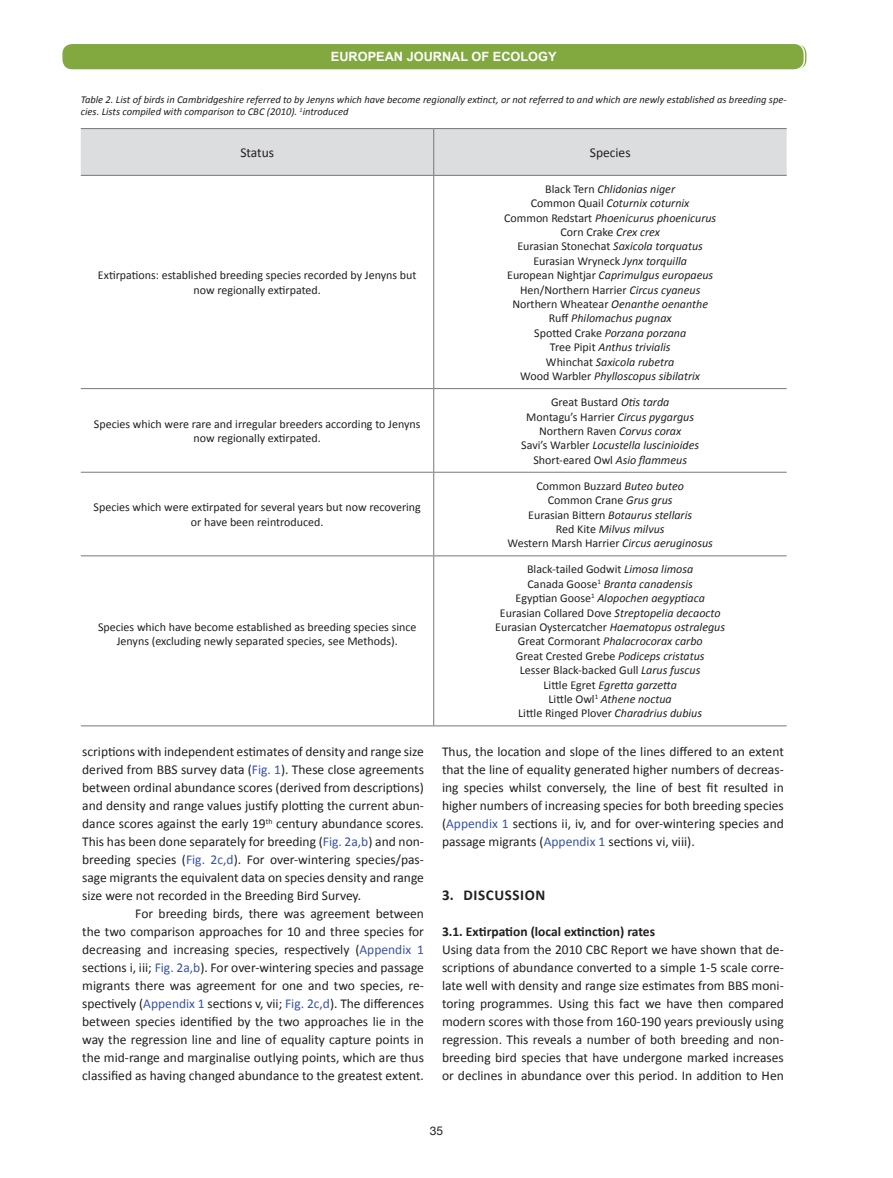
<style>
.page{position:relative;width:893px;height:1178px;background:#fff}
.page>*{position:absolute;margin:0;border:0;box-sizing:border-box;transform-origin:0 0}
.t1{font:700 15px "Calibri";letter-spacing:.04em;color:#231f20}
.t2{font:13.5px/18px "Calibri";color:#231f20;text-align:justify}
.t3{font:700 13.5px "Calibri";color:#231f20}
.t4{font:700 12.75px "Arial";color:#fff}
.t5{font:italic 12px/14.4px "Calibri";color:#231f20;text-align:center}
.t6{font:12px/14.4px "Calibri";color:#231f20;text-align:center}
.t7{font:12px "Helvetica Neue";color:#231f20}
.t8{font:italic 10.5px/12.6px "Calibri";color:#231f20}
.s1{color:#3853a3}
.s2{font-style:normal}
.s3{font-style:italic}
</style>
<div class="page">
<div style="left:62px;top:43px;width:742px;height:27px;background:#81a940;border-radius:10px"></div>
<div style="left:61px;top:43px;width:744px;height:28px;border:2px solid #fff;border-radius:10px"></div>
<div style="left:81px;top:129px;width:706px;height:46px;background:#dcdddf"></div>
<hr style="left:433px;top:176px;width:1px;height:212px;background:#76787b">
<hr style="left:81px;top:388px;width:353px;height:1px;background:#76787b">
<hr style="left:434px;top:388px;width:353px;height:1px;background:#76787b">
<hr style="left:433px;top:389px;width:1px;height:83px;background:#76787b">
<hr style="left:81px;top:472px;width:353px;height:1px;background:#76787b">
<hr style="left:434px;top:472px;width:353px;height:1px;background:#76787b">
<hr style="left:433px;top:473px;width:1px;height:82px;background:#76787b">
<hr style="left:81px;top:555px;width:353px;height:1px;background:#76787b">
<hr style="left:434px;top:555px;width:353px;height:1px;background:#76787b">
<hr style="left:433px;top:556px;width:1px;height:169px;background:#76787b">
<hr style="left:81px;top:725px;width:353px;height:1px;background:#76787b">
<hr style="left:434px;top:725px;width:353px;height:1px;background:#76787b">
<hr style="left:81px;top:128px;width:353px;height:1px;background:#76787b">
<hr style="left:434px;top:128px;width:353px;height:1px;background:#76787b">
<hr style="left:433px;top:129px;width:1px;height:46px;background:#76787b">
<hr style="left:81px;top:175px;width:353px;height:1px;background:#76787b">
<hr style="left:434px;top:175px;width:353px;height:1px;background:#76787b">
<p class="t4" style="left:331px;top:48px;width:227px">EUROPEAN JOURNAL OF ECOLOGY</p>
<p class="t8" style="left:81px;top:93px;width:707px">Table 2. List of birds in Cambridgeshire referred to by Jenyns which have become regionally extinct, or not referred to and which are newly established as breeding spe&shy;cies. Lists compiled with comparison to CBC (2010). <sup>1</sup>introduced</p>
<p class="t2" style="left:240px;top:144px;width:35px">Status</p>
<p class="t2" style="left:590px;top:144px;width:42px">Species</p>
<p class="t4" style="left:334px;top:48px;width:227px">EUROPEAN JOURNAL OF ECOLOGY</p>
<p class="t6" style="left:98px;top:268px;width:320px">Extirpations: established breeding species recorded by Jenyns but now regionally extirpated.</p>
<p class="t6" style="left:94px;top:417px;width:328px">Species which were rare and irregular breeders according to Jenyns now regionally extirpated.</p>
<p class="t6" style="left:94px;top:500px;width:329px">Species which were extirpated for several years but now recovering or have been reintroduced.</p>
<p class="t6" style="left:98px;top:620px;width:320px">Species which have become established as breeding species since<br>Jenyns (excluding newly separated species, see Methods).</p>
<p class="t2" style="left:82px;top:743px;width:343px">scriptions with independent estimates of density and range size derived from BBS survey data (<span class="s1">Fig. 1</span>). These close agreements between ordinal abundance scores (derived from descriptions) and density and range values justify plotting the current abun&shy;dance scores against the early 19<sup>th</sup> century abundance scores.<br>This has been done separately for breeding (<span class="s1">Fig. 2a,b</span>) and non&shy;breeding species (<span class="s1">Fig. 2c,d</span>). For over-wintering species/pas&shy;sage migrants the equivalent data on species density and range size were not recorded in the Breeding Bird Survey.</p>
<p class="t2" style="left:82px;top:905px;width:343px;text-indent:53px">For breeding birds, there was agreement between the two comparison approaches for 10 and three species for decreasing and increasing species, respectively (<span class="s1">Appendix 1 </span>sections i, iii; <span class="s1">Fig. 2a,b</span>). For over-wintering species and passage migrants there was agreement for one and two species, re&shy;spectively (<span class="s1">Appendix 1</span> sections v, vii; <span class="s1">Fig. 2c,d</span>). The differences between species identified by the two approaches lie in the way the regression line and line of equality capture points in the mid-range and marginalise outlying points, which are thus classified as having changed abundance to the greatest extent.</p>
<p class="t5" style="left:504px;top:181px;width:214px"><span class="s2">Black Tern</span> Chlidonias niger<br><span class="s2">Common Quail</span> Coturnix coturnix<br><span class="s2">Common Redstart</span> Phoenicurus phoenicurus <span class="s2">Corn Crake</span> Crex crex<br><span class="s2">Eurasian Stonechat</span> Saxicola torquatus <span class="s2">Eurasian Wryneck</span> Jynx torquilla<br><span class="s2">European Nightjar</span> Caprimulgus europaeus <span class="s2">Hen/Northern Harrier</span> Circus cyaneus <span class="s2">Northern Wheatear</span> Oenanthe oenanthe <span class="s2">Ruff</span> Philomachus pugnax<br><span class="s2">Spotted Crake</span> Porzana porzana<br><span class="s2">Tree Pipit</span> Anthus trivialis<br><span class="s2">Whinchat</span> Saxicola rubetra<br><span class="s2">Wood Warbler</span> Phylloscopus sibilatrix</p>
<p class="t6" style="left:521px;top:395px;width:179px">Great Bustard <span class="s3">Otis tarda<br></span>Montagu’s Harrier <span class="s3">Circus pygargus<br></span>Northern Raven <span class="s3">Corvus corax<br></span>Savi’s Warbler <span class="s3">Locustella luscinioides<br></span>Short-eared Owl <span class="s3">Asio flammeus</span></p>
<p class="t6" style="left:507px;top:479px;width:207px">Common Buzzard <span class="s3">Buteo buteo<br></span>Common Crane <span class="s3">Grus grus<br></span>Eurasian Bittern <span class="s3">Botaurus stellaris<br></span>Red Kite <span class="s3">Milvus milvus<br></span>Western Marsh Harrier <span class="s3">Circus aeruginosus</span></p>
<p class="t5" style="left:495px;top:562px;width:231px"><span class="s2">Black-tailed Godwit</span> Limosa limosa<br><span class="s2">Canada Goose</span><sup>1</sup> Branta canadensis<br><span class="s2">Egyptian Goose</span><sup>1</sup> Alopochen aegyptiaca <span class="s2">Eurasian Collared Dove</span> Streptopelia decaocto <span class="s2">Eurasian Oystercatcher</span> Haematopus ostralegus <span class="s2">Great Cormorant</span> Phalacrocorax carbo<br><span class="s2">Great Crested Grebe</span> Podiceps cristatus<br><span class="s2">Lesser Black-backed Gull</span> Larus fuscus<br><span class="s2">Little Egret</span> Egretta garzetta<br><span class="s2">Little Owl</span><sup>1</sup> Athene noctua<br><span class="s2">Little Ringed Plover</span> Charadrius dubius</p>
<p class="t2" style="left:442px;top:743px;width:343px">Thus, the location and slope of the lines differed to an extent that the line of equality generated higher numbers of decreas&shy;ing species whilst conversely, the line of best fit resulted in higher numbers of increasing species for both breeding species (<span class="s1">Appendix 1</span> sections ii, iv, and for over-wintering species and passage migrants (<span class="s1">Appendix 1</span> sections vi, viii).</p>
<p class="t1" style="left:442px;top:885px;width:105px">3. DISCUSSION</p>
<p class="t3" style="left:442px;top:923px;width:215px">3.1. Extirpation (local extinction) rates</p>
<p class="t2" style="left:442px;top:941px;width:343px">Using data from the 2010 CBC Report we have shown that de&shy;scriptions of abundance converted to a simple 1-5 scale corre&shy;late well with density and range size estimates from BBS moni&shy;toring programmes. Using this fact we have then compared modern scores with those from 160-190 years previously using regression. This reveals a number of both breeding and non&shy;breeding bird species that have undergone marked increases or declines in abundance over this period. In addition to Hen</p>
<p class="t7" style="left:430px;top:1122px;width:15px">35</p>
</div>
